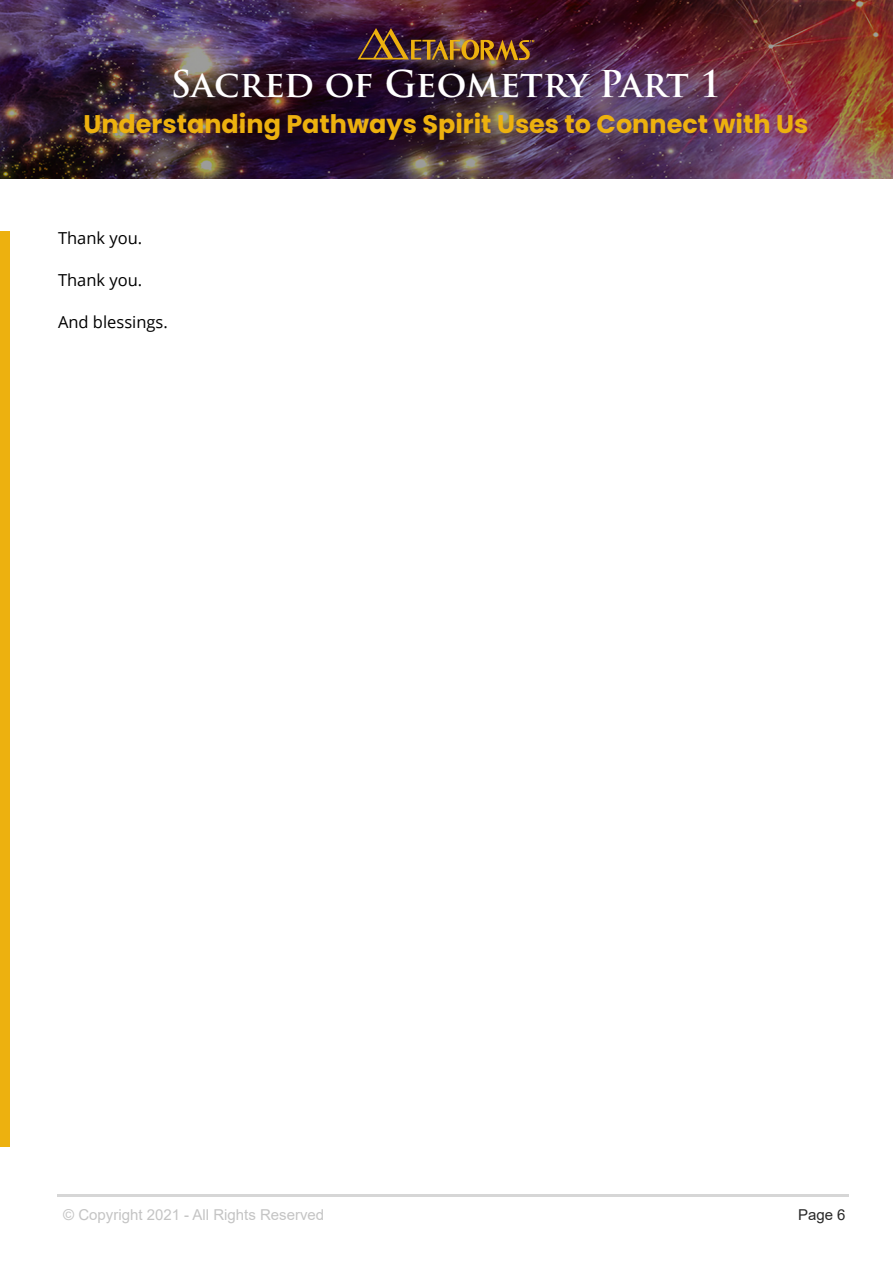
<style>
.page{position:relative;width:893px;height:1263px;background:#fff}
.page>*{position:absolute;margin:0;border:0;box-sizing:border-box;transform-origin:0 0}
.t1{font:700 36px "Trajan Pro";color:#fff}
.t2{font:700 25.5px "Poppins";color:#edb10f}
.t3{font:16.5px "Open Sans";color:#000}
.t4{font:15px "Arial";color:#c4c4c4}
.t5{font:15px "Arial";color:#282828}
</style>
<div class="page">
<hr style="left:57px;top:1194px;width:792px;height:2px;background:#d6d6d6">
<img style="left:0;top:0;width:893px;height:178px">
<img style="left:358px;top:28px;width:176px;height:32px">
<div style="left:1px;top:231px;width:9px;height:916px;background:#edb10f"></div>
<h1 class="t1" style="left:170px;top:61px;width:553px">Sacred of Geometry Part 1</h1>
<p class="t2" style="left:83px;top:109px;width:726px">Understanding Pathways Spirit Uses to Connect with Us</p>
<p class="t3" style="left:58px;top:226px;width:86px">Thank you.</p>
<p class="t3" style="left:58px;top:268px;width:86px">Thank you.</p>
<p class="t3" style="left:58px;top:310px;width:111px">And blessings.</p>
<p class="t4" style="left:63px;top:1204px;width:263px">© Copyright 2021 - All Rights Reserved</p>
<p class="t5" style="left:798px;top:1204px;width:49px">Page 6</p>
</div>
